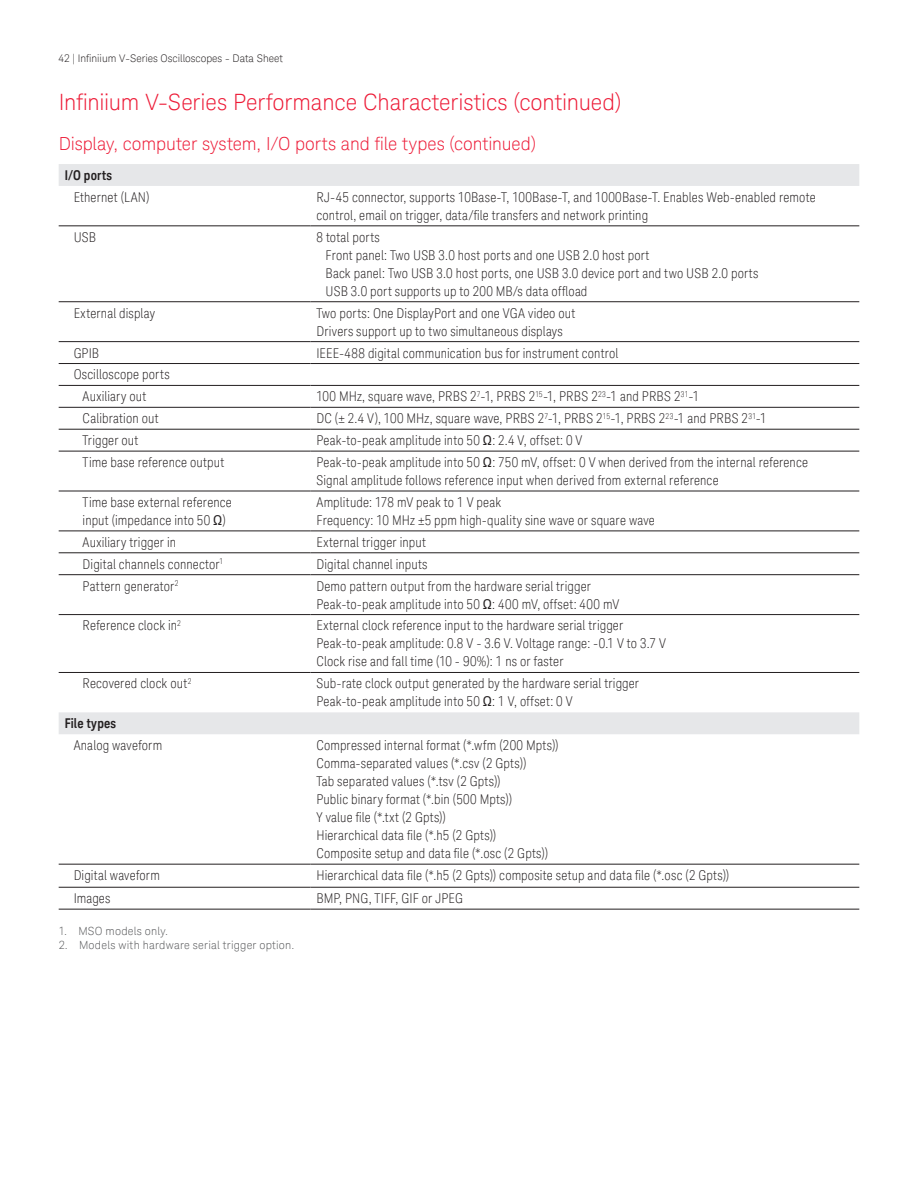
<style>
.page{position:relative;width:918px;height:1188px;background:#fff}
.page>*{position:absolute;margin:0;border:0;box-sizing:border-box;transform-origin:0 0}
.t1{font:300 22.5px "Keysight Sans";letter-spacing:-.005em;color:#ed1a36}
.t2{font:300 18px "Keysight Sans";letter-spacing:-.005em;color:#ed1a36}
.t3{font:300 condensed 13.5px/18px "Keysight Sans";letter-spacing:.015em;color:#231f20}
.t4{font:700 13.5px "Keysight Sans Condensed";letter-spacing:.02em;color:#231f20}
.t5{font:300 11.25px "Keysight Sans";letter-spacing:.015em;color:#57585a}
.t6{font:300 10.5px "Keysight Sans";color:#231f20}
</style>
<div class="page">
<svg style="left:59px;top:164px;width:800px;height:570px"></svg>
<hr style="left:59px;top:225px;width:252px;height:1px;background:#231f20">
<hr style="left:311px;top:225px;width:548px;height:1px;background:#231f20">
<hr style="left:59px;top:301px;width:252px;height:1px;background:#231f20">
<hr style="left:311px;top:301px;width:548px;height:1px;background:#231f20">
<hr style="left:59px;top:341px;width:252px;height:1px;background:#231f20">
<hr style="left:311px;top:341px;width:548px;height:1px;background:#231f20">
<hr style="left:59px;top:363px;width:252px;height:1px;background:#231f20">
<hr style="left:311px;top:363px;width:548px;height:1px;background:#231f20">
<hr style="left:59px;top:385px;width:252px;height:1px;background:#231f20">
<hr style="left:311px;top:385px;width:548px;height:1px;background:#231f20">
<hr style="left:59px;top:407px;width:252px;height:1px;background:#231f20">
<hr style="left:311px;top:407px;width:548px;height:1px;background:#231f20">
<hr style="left:59px;top:429px;width:252px;height:1px;background:#231f20">
<hr style="left:311px;top:429px;width:548px;height:1px;background:#231f20">
<hr style="left:59px;top:451px;width:252px;height:1px;background:#231f20">
<hr style="left:311px;top:451px;width:548px;height:1px;background:#231f20">
<hr style="left:59px;top:491px;width:252px;height:1px;background:#231f20">
<hr style="left:311px;top:491px;width:548px;height:1px;background:#231f20">
<hr style="left:59px;top:531px;width:252px;height:1px;background:#231f20">
<hr style="left:311px;top:531px;width:548px;height:1px;background:#231f20">
<hr style="left:59px;top:552px;width:252px;height:1px;background:#231f20">
<hr style="left:311px;top:552px;width:548px;height:1px;background:#231f20">
<hr style="left:59px;top:574px;width:252px;height:1px;background:#231f20">
<hr style="left:311px;top:574px;width:548px;height:1px;background:#231f20">
<hr style="left:59px;top:614px;width:252px;height:1px;background:#231f20">
<hr style="left:311px;top:614px;width:548px;height:1px;background:#231f20">
<hr style="left:59px;top:672px;width:252px;height:1px;background:#231f20">
<hr style="left:311px;top:672px;width:548px;height:1px;background:#231f20">
<hr style="left:59px;top:864px;width:252px;height:1px;background:#231f20">
<hr style="left:311px;top:864px;width:548px;height:1px;background:#231f20">
<hr style="left:59px;top:887px;width:252px;height:1px;background:#231f20">
<hr style="left:311px;top:887px;width:548px;height:1px;background:#231f20">
<hr style="left:59px;top:909px;width:252px;height:1px;background:#231f20">
<hr style="left:311px;top:909px;width:548px;height:1px;background:#231f20">
<p class="t6" style="left:59px;top:52px;width:226px">42 | Ini niium V-Series Oscilloscopes - Data Sheet</p>
<h1 class="t1" style="left:59px;top:89px;width:564px">Ini niium V-Series Performance Characteristics (continued)</h1>
<h2 class="t2" style="left:59px;top:133px;width:479px">Display, computer system, I/O ports and i le types (continued)</h2>
<p class="t4" style="left:65px;top:169px;width:49px">I/O ports</p>
<p class="t3" style="left:74px;top:189px;width:77px">Ethernet (LAN)</p>
<p class="t3" style="left:317px;top:189px;width:501px">RJ-45 connector, supports 10Base-T, 100Base-T, and 1000Base-T. Enables Web-enabled remote control, email on trigger, data/i le transfers and network printing</p>
<p class="t3" style="left:74px;top:229px;width:24px">USB</p>
<p class="t3" style="left:325px;top:229px;width:434px;text-indent:-9px">8 total ports<br>Front panel: Two USB 3.0 host ports and one USB 2.0 host port<br>Back panel: Two USB 3.0 host ports, one USB 3.0 device port and two USB 2.0 ports USB 3.0 port supports up to 200 MB/s data ofload</p>
<p class="t3" style="left:74px;top:305px;width:83px">External display</p>
<p class="t3" style="left:317px;top:305px;width:260px">Two ports: One DisplayPort and one VGA video out<br>Drivers support up to two simultaneous displays</p>
<p class="t3" style="left:74px;top:345px;width:27px">GPIB</p>
<p class="t3" style="left:317px;top:345px;width:303px">IEEE-488 digital communication bus for instrument control</p>
<p class="t3" style="left:83px;top:365px;width:89px;line-height:21.9px;text-indent:-9px">Oscilloscope ports<br>Auxiliary out</p>
<p class="t3" style="left:317px;top:389px;width:384px">100 MHz, square wave, PRBS 2<sup>7</sup>-1, PRBS 2<sup>15</sup>-1, PRBS 2<sup>23</sup>-1 and PRBS 2<sup>31</sup>-1</p>
<p class="t3" style="left:83px;top:410px;width:77px">Calibration out</p>
<p class="t3" style="left:317px;top:410px;width:452px">DC (± 2.4 V), 100 MHz, square wave, PRBS 2<sup>7</sup>-1, PRBS 2<sup>15</sup>-1, PRBS 2<sup>23</sup>-1 and PRBS 2<sup>31</sup>-1</p>
<p class="t3" style="left:83px;top:432px;width:57px">Trigger out</p>
<p class="t3" style="left:317px;top:431px;width:268px">Peak-to-peak amplitude into 50 Ω: 2.4 V, offset: 0 V</p>
<p class="t3" style="left:83px;top:454px;width:143px">Time base reference output</p>
<p class="t3" style="left:317px;top:453px;width:493px">Peak-to-peak amplitude into 50 Ω: 750 mV, offset: 0 V when derived from the internal reference<br>Signal amplitude follows reference input when derived from external reference</p>
<p class="t3" style="left:83px;top:494px;width:151px">Time base external reference input (impedance into 50 Ω)</p>
<p class="t3" style="left:317px;top:494px;width:340px">Amplitude: 178 mV peak to 1 V peak<br>Frequency: 10 MHz ±5 ppm high-quality sine wave or square wave</p>
<p class="t3" style="left:83px;top:534px;width:95px">Auxiliary trigger in</p>
<p class="t3" style="left:317px;top:534px;width:111px">External trigger input</p>
<p class="t3" style="left:83px;top:556px;width:142px">Digital channels connector<sup>1</sup></p>
<p class="t3" style="left:317px;top:556px;width:113px">Digital channel inputs</p>
<p class="t3" style="left:83px;top:578px;width:98px">Pattern generator<sup>2</sup></p>
<p class="t3" style="left:317px;top:578px;width:304px">Demo pattern output from the hardware serial trigger<br>Peak-to-peak amplitude into 50 Ω: 400 mV, offset: 400 mV</p>
<p class="t3" style="left:83px;top:618px;width:100px">Reference clock in<sup>2</sup></p>
<p class="t3" style="left:317px;top:618px;width:351px">External clock reference input to the hardware serial trigger<br>Peak-to-peak amplitude: 0.8 V - 3.6 V. Voltage range: -0.1 V to 3.7 V<br>Clock rise and fall time (10 - 90%): 1 ns or faster</p>
<p class="t3" style="left:83px;top:676px;width:110px">Recovered clock out<sup>2</sup></p>
<p class="t3" style="left:317px;top:676px;width:324px">Sub-rate clock output generated by the hardware serial trigger<br>Peak-to-peak amplitude into 50 Ω: 1 V, offset: 0 V</p>
<p class="t4" style="left:65px;top:718px;width:53px">File types</p>
<p class="t3" style="left:74px;top:737px;width:90px">Analog waveform</p>
<p class="t3" style="left:317px;top:737px;width:244px">Compressed internal format (*.wfm (200 Mpts))<br>Comma-separated values (*.csv (2 Gpts))<br>Tab separated values (*.tsv (2 Gpts))<br>Public binary format (*.bin (500 Mpts))<br>Y value i le (*.txt (2 Gpts))<br>Hierarchical data i le (*.h5 (2 Gpts))<br>Composite setup and data i le (*.osc (2 Gpts))</p>
<p class="t3" style="left:74px;top:867px;width:88px">Digital waveform</p>
<p class="t3" style="left:317px;top:866px;width:414px">Hierarchical data i le (*.h5 (2 Gpts)) composite setup and data i le (*.osc (2 Gpts))</p>
<p class="t3" style="left:74px;top:890px;width:38px">Images</p>
<p class="t3" style="left:317px;top:890px;width:148px">BMP, PNG, TIFF, GIF or JPEG</p>
<p class="t5" style="left:59px;top:924px;width:111px">1. MSO models only.</p>
<p class="t5" style="left:59px;top:938px;width:237px">2. Models with hardware serial trigger option.</p>
</div>
